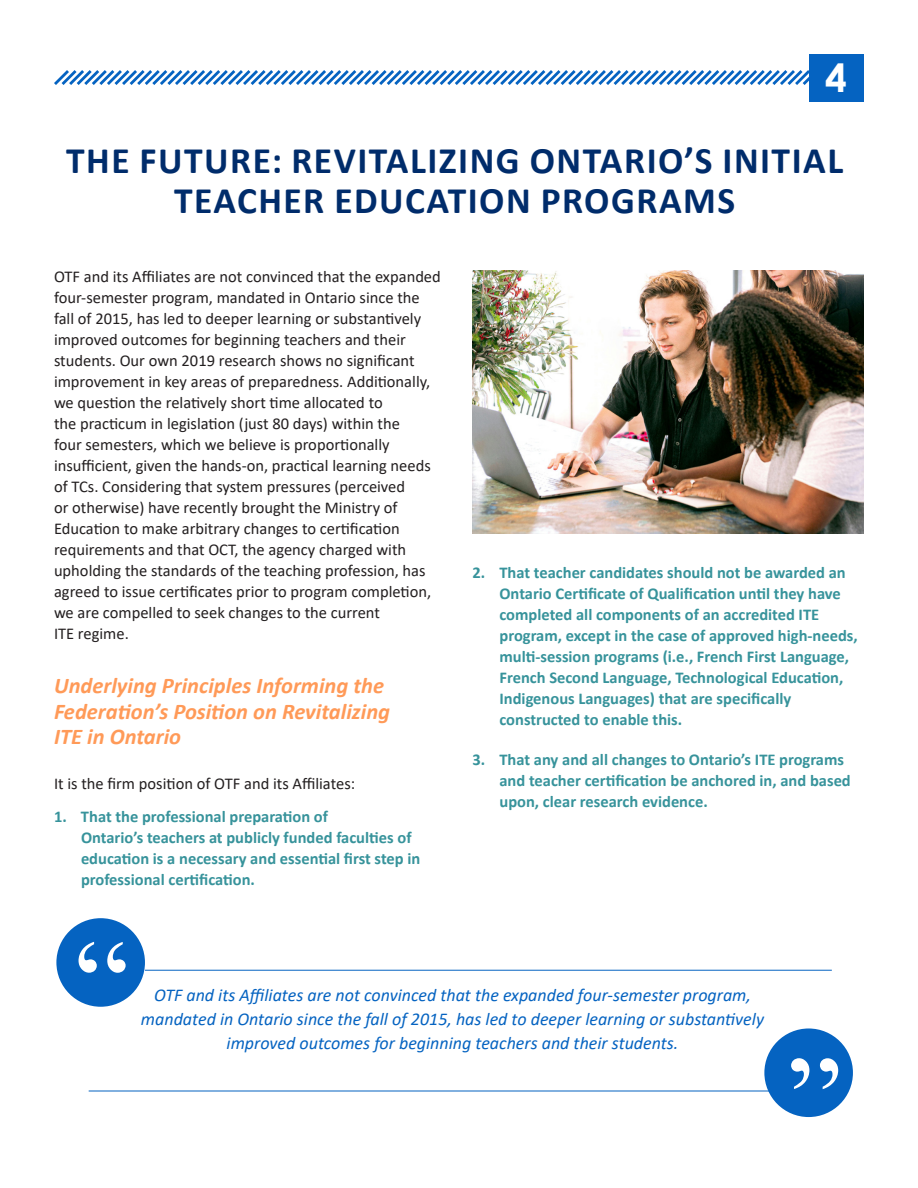
<style>
.page{position:relative;width:918px;height:1188px;background:#fff}
.page>*{position:absolute;margin:0;border:0;box-sizing:border-box;transform-origin:0 0}
.t1{font:123px "Times New Roman";color:#fff}
.t2{font:700 39px "Century Gothic";color:#fff}
.t3{font:700 37.5px/40.5px "Calibri";letter-spacing:.04em;color:#002c6b;text-align:center}
.t4{font:italic 700 22.5px/25.5px "Calibri";color:#ff9a58}
.t5{font:italic 18px/24px "Calibri";color:#0563c1;text-align:center}
.t6{font:16.5px/21px "Calibri";color:#231f20}
.t7{font:700 16.5px/21px "Calibri";color:#37939b}
</style>
<div class="page">
<img style="left:472px;top:270px;width:392px;height:264px">
<svg style="left:54px;top:70px;width:755px;height:15px"></svg>
<div style="left:809px;top:54px;width:55px;height:47px;background:#0563c1"></div>
<div style="left:56px;top:918px;width:89px;height:89px;background:#0563c1;border-radius:50%"></div>
<hr style="left:145px;top:970px;width:687px;height:1px;background:#0563c1">
<hr style="left:89px;top:1091px;width:700px;height:1px;background:#0563c1">
<div style="left:764px;top:1028px;width:89px;height:89px;background:#0563c1;border-radius:50%"></div>
<p class="t2" style="left:825px;top:48px;width:23px">4</p>
<p class="t3" style="left:66px;top:140px;width:778px">THE FUTURE: REVITALIZING ONTARIO’S INITIAL<br>TEACHER EDUCATION PROGRAMS</p>
<p class="t6" style="left:54px;top:266px;width:388px">OTF and its Affiliates are not convinced that the expanded four-semester program, mandated in Ontario since the fall of 2015, has led to deeper learning or substantively improved outcomes for beginning teachers and their students. Our own 2019 research shows no significant improvement in key areas of preparedness. Additionally, we question the relatively short time allocated to<br>the practicum in legislation (just 80 days) within the<br>four semesters, which we believe is proportionally insufficient, given the hands-on, practical learning needs of TCs. Considering that system pressures (perceived<br>or otherwise) have recently brought the Ministry of Education to make arbitrary changes to certification requirements and that OCT, the agency charged with upholding the standards of the teaching profession, has agreed to issue certificates prior to program completion, we are compelled to seek changes to the current<br>ITE regime.</p>
<p class="t4" style="left:54px;top:672px;width:338px">Underlying Principles Informing the<br>Federation’s Position on Revitalizing<br>ITE in Ontario</p>
<p class="t6" style="left:54px;top:773px;width:303px">It is the firm position of OTF and its Affiliates:</p>
<p class="t7" style="left:81px;top:806px;width:341px;text-indent:-27px">1. That the professional preparation of<br>Ontario’s teachers at publicly funded faculties of education is a necessary and essential first step in professional certification.</p>
<p class="t1" style="left:75px;top:897px;width:56px">“</p>
<p class="t7" style="left:500px;top:562px;width:360px;text-indent:-27px">2. That teacher candidates should not be awarded an Ontario Certificate of Qualification until they have completed all components of an accredited ITE program, except in the case of approved high-needs, multi-session programs (i.e., French First Language, French Second Language, Technological Education, Indigenous Languages) that are specifically constructed to enable this.</p>
<p class="t7" style="left:500px;top:749px;width:353px;text-indent:-27px">3. That any and all changes to Ontario’s ITE programs and teacher certification be anchored in, and based upon, clear research evidence.</p>
<p class="t5" style="left:141px;top:982px;width:625px">OTF and its Affiliates are not convinced that the expanded four-semester program, mandated in Ontario since the fall of 2015, has led to deeper learning or substantively</p>
<p class="t5" style="left:227px;top:1030px;width:453px">improved outcomes for beginning teachers and their students.</p>
<p class="t1" style="left:842px;top:1134px;width:56px;rotate:-180deg">“</p>
</div>
